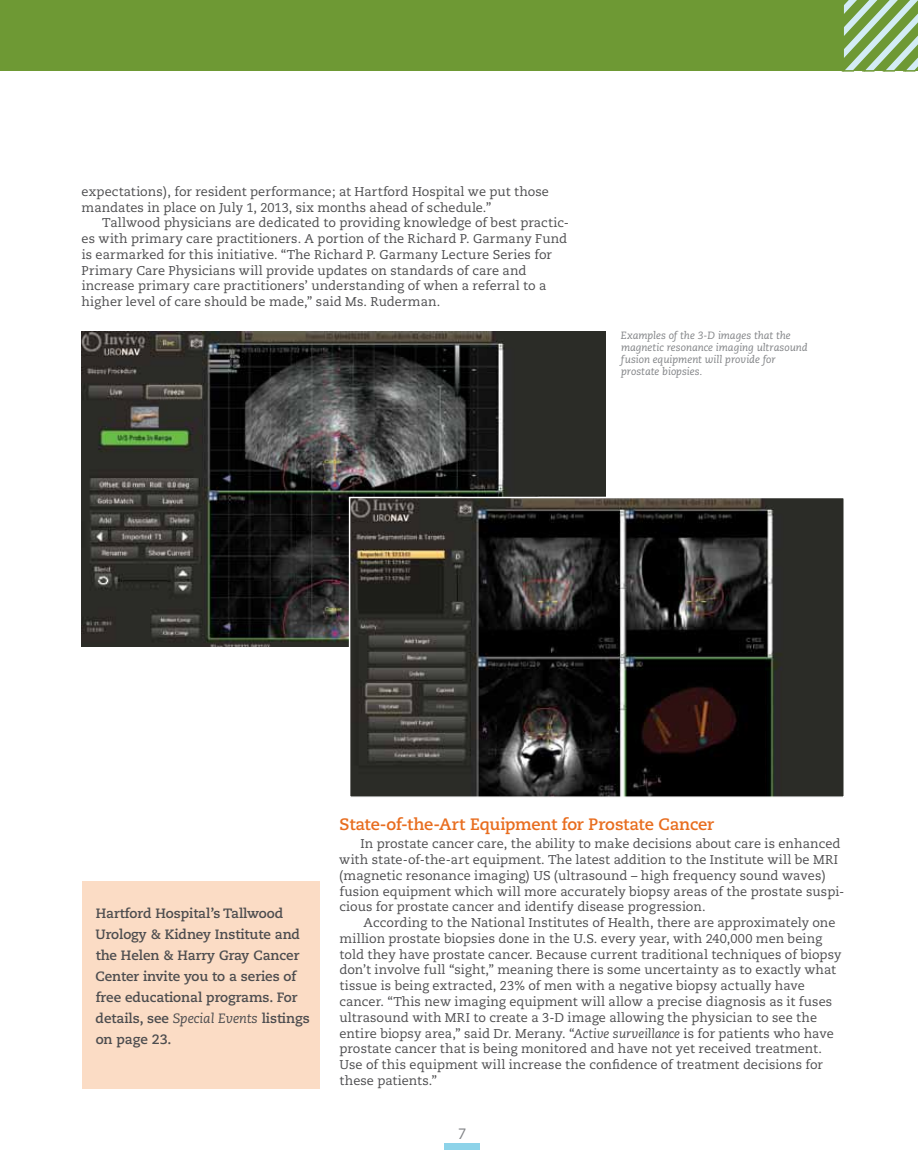
<style>
.page{position:relative;width:918px;height:1175px;background:#fff}
.page>*{position:absolute;margin:0;border:0;box-sizing:border-box;transform-origin:0 0}
.t1{font:700 16.5px "Caecilia";letter-spacing:-.015em;color:#e86d1f}
.t2{font:15px "Caecilia";color:#818386}
.t3{font:700 13.5px/21px "Caecilia";letter-spacing:-.005em;color:#4d4d4f}
.t4{font:12.75px/15.8px "Caecilia";letter-spacing:.005em;color:#4d4d4f}
.t5{font:italic 10.5px/12px "Caecilia";color:#818386}
.s1{font-weight:400;font-style:italic}
.s2{font-style:italic}
</style>
<div class="page">
<div style="left:0;top:0;width:918px;height:71px;background:#6e9934"></div>
<svg style="left:841px;top:0;width:77px;height:72px"></svg>
<img style="left:81px;top:331px;width:524px;height:315px">
<img style="left:352px;top:500px;width:490px;height:295px">
<div style="left:349px;top:497px;width:496px;height:301px;border:2px solid #fff"></div>
<div style="left:83px;top:881px;width:237px;height:207px;background:#fbdcc5"></div>
<div style="left:444px;top:1142px;width:36px;height:7px;background:#8dd3e9"></div>
<p class="t4" style="left:81px;top:184px;width:469px">expectations), for resident performance; at Hartford Hospital we put those mandates in place on July 1, 2013, six months ahead of schedule.”</p>
<p class="t4" style="left:81px;top:215px;width:489px;text-indent:21px">Tallwood physicians are dedicated to providing knowledge of best practic&shy;es with primary care practitioners. A portion of the Richard P. Garmany Fund is earmarked for this initiative. “The Richard P. Garmany Lecture Series for Primary Care Physicians will provide updates on standards of care and increase primary care practitioners’ understanding of when a referral to a higher level of care should be made,” said Ms. Ruderman.</p>
<p class="t5" style="left:621px;top:330px;width:188px">Examples of the 3-D images that the magnetic resonance imaging ultrasound fusion equipment will provide for prostate biopsies.</p>
<p class="t3" style="left:96px;top:903px;width:216px">Hartford Hospital’s Tallwood<br>Urology &amp; Kidney Institute and the Helen &amp; Harry Gray Cancer<br>Center invite you to a series of free educational programs. For details, see <span class="s1">Special Events</span> listings on page 23.</p>
<p class="t1" style="left:340px;top:814px;width:376px">State-of-the-Art Equipment for Prostate Cancer</p>
<p class="t4" style="left:339px;top:836px;width:507px;text-indent:21px">In prostate cancer care, the ability to make decisions about care is enhanced with state-of-the-art equipment. The latest addition to the Institute will be MRI (magnetic resonance imaging) US (ultrasound – high frequency sound waves) fusion equipment which will more accurately biopsy areas of the prostate suspi&shy;cious for prostate cancer and identify disease progression.</p>
<p class="t4" style="left:339px;top:915px;width:504px;text-indent:24px">According to the National Institutes of Health, there are approximately one million prostate biopsies done in the U.S. every year, with 240,000 men being told they have prostate cancer. Because current traditional techniques of biopsy don’t involve full “sight,” meaning there is some uncertainty as to exactly what tissue is being extracted, 23% of men with a negative biopsy actually have cancer. “This new imaging equipment will allow a precise diagnosis as it fuses ultrasound with MRI to create a 3-D image allowing the physician to see the entire biopsy area,” said Dr. Merany. “<span class="s2">Active surveillance</span> is for patients who have prostate cancer that is being monitored and have not yet received treatment.<br>Use of this equipment will increase the confidence of treatment decisions for these patients.”</p>
<p class="t2" style="left:458px;top:1125px;width:10px">7</p>
</div>
